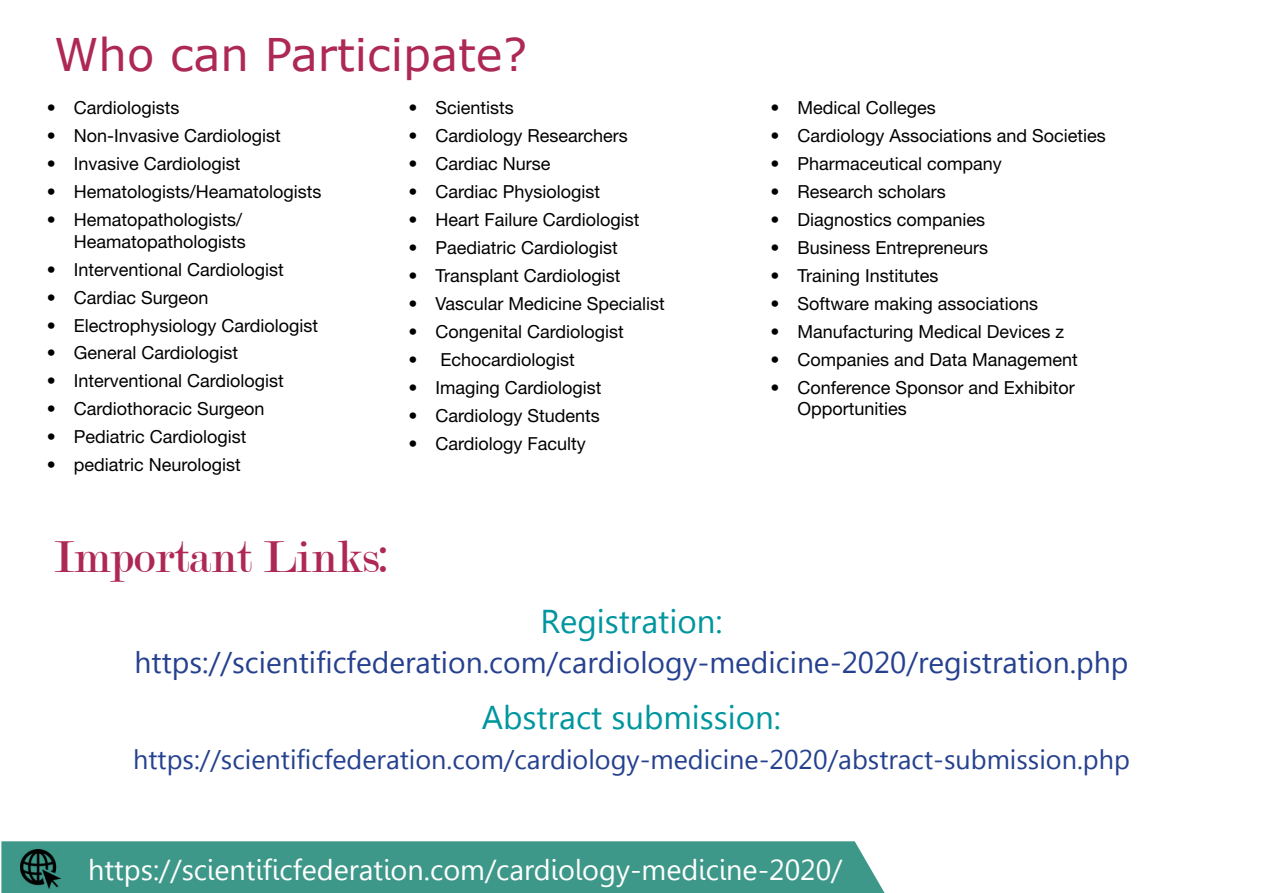
<style>
.page{position:relative;width:1263px;height:893px;background:#fff}
.page>*{position:absolute;margin:0;border:0;box-sizing:border-box;transform-origin:0 0}
.t1{font:48px "Modern";color:#ae2856}
.t2{font:45px "MS Reference Sans Serif";color:#ae2856}
.t3{font:33px "Microsoft Tai Le";color:#00969f}
.t4{font:30px "Microsoft Tai Le";color:#25408f}
.t5{font:28.8px "Gisha";color:#fff}
.t6{font:27px "Microsoft Tai Le";color:#25408f}
.t7{font:18px/27.9px "Helvetica Neue";color:#000}
</style>
<div class="page">
<div style="left:1px;top:841px;width:883px;height:52px;background:#3e9889"></div>
<img style="left:21px;top:850px;width:39px;height:38px">
<h2 class="t2" style="left:54px;top:25px;width:475px">Who can Participate?</h2>
<p class="t7" style="left:47px;top:93px;width:10px">•</p>
<p class="t7" style="left:74px;top:93px;width:107px">Cardiologists</p>
<p class="t7" style="left:409px;top:93px;width:10px">•</p>
<p class="t7" style="left:436px;top:93px;width:80px">Scientists</p>
<p class="t7" style="left:770px;top:93px;width:10px">•</p>
<p class="t7" style="left:797px;top:93px;width:140px">Medical Colleges</p>
<p class="t7" style="left:47px;top:121px;width:10px">•</p>
<p class="t7" style="left:74px;top:121px;width:208px">Non-Invasive Cardiologist</p>
<p class="t7" style="left:409px;top:121px;width:10px">•</p>
<p class="t7" style="left:436px;top:121px;width:194px">Cardiology Researchers</p>
<p class="t7" style="left:770px;top:121px;width:10px">•</p>
<p class="t7" style="left:797px;top:121px;width:310px">Cardiology Associations and Societies</p>
<p class="t7" style="left:47px;top:149px;width:10px">•</p>
<p class="t7" style="left:74px;top:149px;width:168px">Invasive Cardiologist</p>
<p class="t7" style="left:409px;top:149px;width:10px">•</p>
<p class="t7" style="left:436px;top:149px;width:117px">Cardiac Nurse</p>
<p class="t7" style="left:770px;top:149px;width:10px">•</p>
<p class="t7" style="left:797px;top:149px;width:206px">Pharmaceutical company</p>
<p class="t7" style="left:47px;top:177px;width:10px">•</p>
<p class="t7" style="left:74px;top:177px;width:249px">Hematologists/Heamatologists</p>
<p class="t7" style="left:409px;top:177px;width:10px">•</p>
<p class="t7" style="left:436px;top:177px;width:166px">Cardiac Physiologist</p>
<p class="t7" style="left:770px;top:177px;width:10px">•</p>
<p class="t7" style="left:797px;top:177px;width:150px">Research scholars</p>
<p class="t7" style="left:47px;top:205px;width:10px">•</p>
<p class="t7" style="left:74px;top:205px;width:170px">Hematopathologists/</p>
<p class="t7" style="left:409px;top:205px;width:10px">•</p>
<p class="t7" style="left:436px;top:205px;width:205px">Heart Failure Cardiologist</p>
<p class="t7" style="left:770px;top:205px;width:10px">•</p>
<p class="t7" style="left:797px;top:205px;width:189px">Diagnostics companies</p>
<p class="t7" style="left:47px;top:255px;width:10px">•</p>
<p class="t7" style="left:74px;top:227px;width:212px">Heamatopathologists<br>Interventional Cardiologist</p>
<p class="t7" style="left:409px;top:233px;width:10px">•</p>
<p class="t7" style="left:409px;top:261px;width:10px">•</p>
<p class="t7" style="left:436px;top:233px;width:184px">Paediatric Cardiologist</p>
<p class="t7" style="left:436px;top:261px;width:187px">Transplant Cardiologist</p>
<p class="t7" style="left:770px;top:233px;width:10px">•</p>
<p class="t7" style="left:770px;top:261px;width:10px">•</p>
<p class="t7" style="left:797px;top:233px;width:192px">Business Entrepreneurs</p>
<p class="t7" style="left:797px;top:261px;width:143px">Training Institutes</p>
<p class="t7" style="left:47px;top:283px;width:10px">•</p>
<p class="t7" style="left:74px;top:283px;width:136px">Cardiac Surgeon</p>
<p class="t7" style="left:409px;top:289px;width:10px">•</p>
<p class="t7" style="left:436px;top:289px;width:231px">Vascular Medicine Specialist</p>
<p class="t7" style="left:770px;top:289px;width:10px">•</p>
<p class="t7" style="left:797px;top:289px;width:242px">Software making associations</p>
<p class="t7" style="left:47px;top:311px;width:10px">•</p>
<p class="t7" style="left:74px;top:311px;width:246px">Electrophysiology Cardiologist</p>
<p class="t7" style="left:409px;top:317px;width:10px">•</p>
<p class="t7" style="left:436px;top:317px;width:190px">Congenital Cardiologist</p>
<p class="t7" style="left:770px;top:317px;width:10px">•</p>
<p class="t7" style="left:797px;top:317px;width:268px">Manufacturing Medical Devices z</p>
<p class="t7" style="left:47px;top:339px;width:10px">•</p>
<p class="t7" style="left:74px;top:339px;width:166px">General Cardiologist</p>
<p class="t7" style="left:409px;top:345px;width:10px">•</p>
<p class="t7" style="left:441px;top:345px;width:136px">Echocardiologist</p>
<p class="t7" style="left:770px;top:345px;width:10px">•</p>
<p class="t7" style="left:797px;top:345px;width:282px">Companies and Data Management</p>
<p class="t7" style="left:47px;top:367px;width:10px">•</p>
<p class="t7" style="left:74px;top:367px;width:212px">Interventional Cardiologist</p>
<p class="t7" style="left:409px;top:373px;width:10px">•</p>
<p class="t7" style="left:436px;top:373px;width:168px">Imaging Cardiologist</p>
<p class="t7" style="left:770px;top:373px;width:10px">•</p>
<p class="t7" style="left:797px;top:373px;width:279px">Conference Sponsor and Exhibitor</p>
<p class="t7" style="left:47px;top:395px;width:10px">•</p>
<p class="t7" style="left:74px;top:395px;width:192px">Cardiothoracic Surgeon</p>
<p class="t7" style="left:409px;top:401px;width:10px">•</p>
<p class="t7" style="left:436px;top:401px;width:166px">Cardiology Students</p>
<p class="t7" style="left:797px;top:395px;width:111px">Opportunities</p>
<p class="t7" style="left:47px;top:423px;width:10px">•</p>
<p class="t7" style="left:74px;top:423px;width:174px">Pediatric Cardiologist</p>
<p class="t7" style="left:409px;top:429px;width:10px">•</p>
<p class="t7" style="left:436px;top:429px;width:152px">Cardiology Faculty</p>
<p class="t7" style="left:47px;top:451px;width:10px">•</p>
<p class="t7" style="left:74px;top:451px;width:169px">pediatric Neurologist</p>
<h1 class="t1" style="left:54px;top:533px;width:338px">Important Links:</h1>
<h3 class="t3" style="left:540px;top:602px;width:184px">Registration:</h3>
<h3 class="t4" style="left:135px;top:645px;width:995px">https://scientificfederation.com/cardiology-medicine-2020/registration.php</h3>
<h3 class="t3" style="left:482px;top:698px;width:301px">Abstract submission:</h3>
<h3 class="t6" style="left:133px;top:744px;width:998px">https://scientificfederation.com/cardiology-medicine-2020/abstract-submission.php</h3>
<h3 class="t5" style="left:88px;top:853px;width:756px">https://scientificfederation.com/cardiology-medicine-2020/</h3>
</div>
